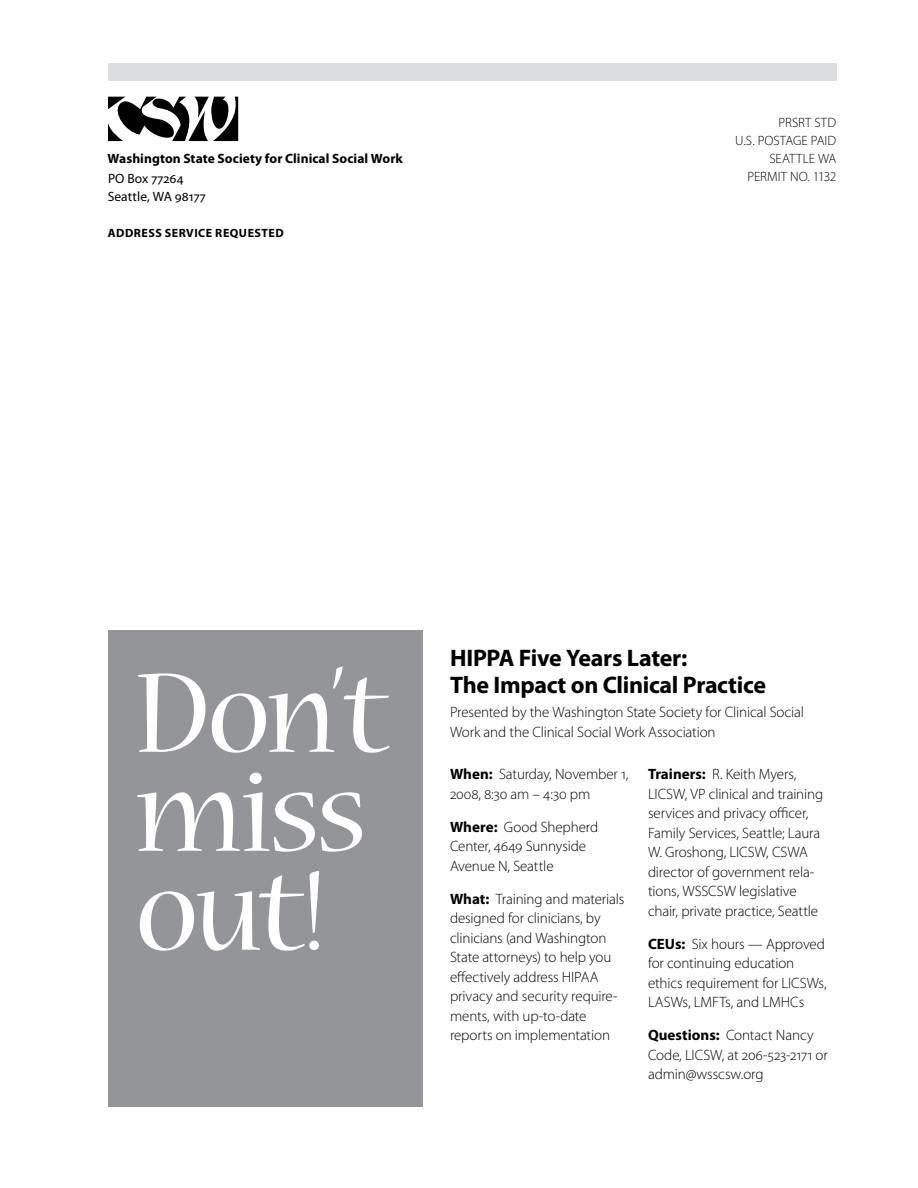
<style>
.page{position:relative;width:918px;height:1188px;background:#fff}
.page>*{position:absolute;margin:0;border:0;box-sizing:border-box;transform-origin:0 0}
.t1{font:126px/99px "Nueva Std";letter-spacing:-.03em;color:#fff}
.t2{font:700 24px/27px "Myriad Pro";letter-spacing:-.015em;color:#000}
.t3{font:300 15px/19.5px "Myriad Pro";letter-spacing:-.01em;color:#000}
.t4{font:300 13.5px/18px "Myriad Pro";letter-spacing:.005em;color:#000;text-align:right}
.t5{font:700 13.5px "Myriad Pro";letter-spacing:.005em;color:#000}
.t6{font:13.5px/18px "Myriad Pro";letter-spacing:.005em;color:#000}
.t7{font:700 12px "Myriad Pro";letter-spacing:.04em;color:#000}
.s1{font-weight:700}
</style>
<div class="page">
<div style="left:108px;top:63px;width:729px;height:18px;background:#dcddde"></div>
<svg style="left:108px;top:96px;width:131px;height:45px"></svg>
<div style="left:108px;top:630px;width:315px;height:477px;background:#939598"></div>
<p class="t5" style="left:107px;top:150px;width:297px">Washington State Society for Clinical Social Work</p>
<p class="t6" style="left:108px;top:169px;width:99px">PO Box 77264<br>Seattle, WA 98177</p>
<p class="t7" style="left:108px;top:225px;width:177px">ADDRESS SERVICE REQUESTED</p>
<p class="t4" style="left:735px;top:113px;width:103px">PRSRT STD<br>U.S. POSTAGE PAID<br>SEATTLE WA<br>PERMIT NO. 1132</p>
<h1 class="t1" style="left:135px;top:670px;width:255px">Don’t miss out!</h1>
<h2 class="t2" style="left:450px;top:644px;width:318px">HIPPA Five Years Later:<br>The Impact on Clinical Practice</h2>
<p class="t3" style="left:450px;top:702px;width:355px">Presented by the Washington State Society for Clinical Social<br>Work and the Clinical Social Work Association</p>
<p class="t3" style="left:450px;top:764px;width:180px"><span class="s1">When:</span> Saturday, November 1,<br>2008, 8:30 am – 4:30 pm</p>
<p class="t3" style="left:450px;top:817px;width:150px"><span class="s1">Where:</span> Good Shepherd<br>Center, 4649 Sunnyside<br>Avenue N, Seattle</p>
<p class="t3" style="left:450px;top:889px;width:176px"><span class="s1">What:</span> Training and materials designed for clinicians, by clinicians (and Washington<br>State attorneys) to help you effectively address HIPAA privacy and security require&shy;ments, with up-to-date reports on implementation</p>
<p class="t3" style="left:648px;top:764px;width:177px"><span class="s1">Trainers:</span> R. Keith Myers,<br>LICSW, VP clinical and training services and privacy officer,<br>Family Services, Seattle; Laura<br>W. Groshong, LICSW, CSWA director of government rela&shy;tions, WSSCSW legislative chair, private practice, Seattle</p>
<p class="t3" style="left:648px;top:934px;width:180px"><span class="s1">CEUs:</span> Six hours — Approved for continuing education ethics requirement for LICSWs,<br>LASWs, LMFTs, and LMHCs</p>
<p class="t3" style="left:648px;top:1025px;width:181px"><span class="s1">Questions:</span> Contact Nancy<br>Code, LICSW, at 206-523-2171 or admin@wsscsw.org</p>
</div>
